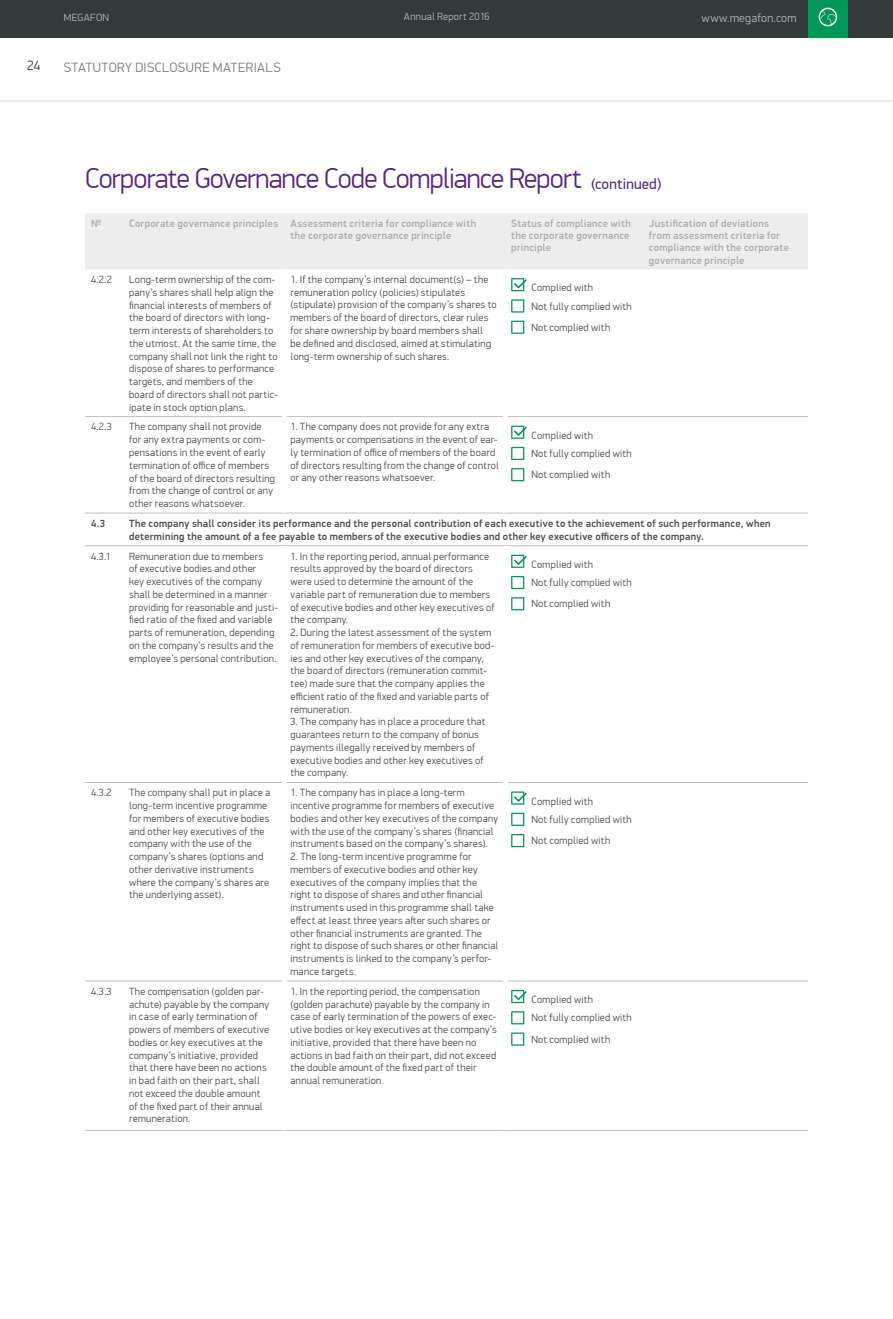
<style>
.page{position:relative;width:893px;height:1319px;background:#fff}
.page>*{position:absolute;margin:0;border:0;box-sizing:border-box;transform-origin:0 0}
.t1{font:300 28.5px "PF Din Display Pro";letter-spacing:-.03em;color:#582583}
.t2{font:300 13.5px "PF Din Display Pro";letter-spacing:.03em;color:#767c7f}
.t3{font:300 13.5px "PF Din Display Pro";color:#34393b}
.t4{font:300 12px "PF Din Display Pro";letter-spacing:.025em;color:#b2b7ba}
.t5{font:300 10.5px/12.8px "PF Din Display Pro";letter-spacing:.025em;color:#4a4a49}
.t6{font:500 10.5px/12px "PF Din Display Pro";letter-spacing:.025em;color:#adadad}
.t7{font:500 10.5px/12.8px "PF Din Display Pro";letter-spacing:.025em;color:#4a4a49}
.t8{font:300 10.5px "PF Din Display Pro";letter-spacing:.025em;color:#b2b7ba}
.s1{font-weight:400;font-size:15px}
</style>
<div class="page">
<div style="left:0;top:0;width:893px;height:38px;background:#34393b"></div>
<div style="left:808px;top:0;width:39px;height:38px;background:#009757"></div>
<svg style="left:819px;top:8px;width:18px;height:18px"></svg>
<hr style="left:0;top:101px;width:893px;height:1px;background:#dadada">
<div style="left:85px;top:214px;width:723px;height:55px;background:#ededed"></div>
<hr style="left:85px;top:512px;width:38px;height:1px;background:#bebebe">
<hr style="left:123px;top:512px;width:161px;height:1px;background:#bebebe">
<hr style="left:284px;top:512px;width:221px;height:1px;background:#bebebe">
<hr style="left:505px;top:512px;width:138px;height:1px;background:#bebebe">
<hr style="left:643px;top:512px;width:165px;height:1px;background:#bebebe">
<hr style="left:85px;top:545px;width:38px;height:1px;background:#bebebe">
<hr style="left:123px;top:545px;width:161px;height:1px;background:#bebebe">
<hr style="left:284px;top:545px;width:221px;height:1px;background:#bebebe">
<hr style="left:505px;top:545px;width:138px;height:1px;background:#bebebe">
<hr style="left:643px;top:545px;width:165px;height:1px;background:#bebebe">
<hr style="left:85px;top:1129px;width:38px;height:1px;background:#bebebe">
<hr style="left:123px;top:1129px;width:161px;height:1px;background:#bebebe">
<hr style="left:284px;top:1129px;width:221px;height:1px;background:#bebebe">
<hr style="left:505px;top:1129px;width:138px;height:1px;background:#bebebe">
<hr style="left:643px;top:1129px;width:165px;height:1px;background:#bebebe">
<hr style="left:85px;top:416px;width:38px;height:1px;background:#bebebe">
<hr style="left:123px;top:416px;width:159px;height:1px;background:#bebebe">
<hr style="left:287px;top:416px;width:216px;height:1px;background:#bebebe">
<hr style="left:507px;top:416px;width:136px;height:1px;background:#bebebe">
<hr style="left:643px;top:416px;width:165px;height:1px;background:#bebebe">
<hr style="left:85px;top:782px;width:38px;height:1px;background:#bebebe">
<hr style="left:123px;top:782px;width:159px;height:1px;background:#bebebe">
<hr style="left:287px;top:782px;width:216px;height:1px;background:#bebebe">
<hr style="left:507px;top:782px;width:136px;height:1px;background:#bebebe">
<hr style="left:643px;top:782px;width:165px;height:1px;background:#bebebe">
<hr style="left:85px;top:980px;width:38px;height:1px;background:#bebebe">
<hr style="left:123px;top:980px;width:159px;height:1px;background:#bebebe">
<hr style="left:287px;top:980px;width:216px;height:1px;background:#bebebe">
<hr style="left:507px;top:980px;width:136px;height:1px;background:#bebebe">
<hr style="left:643px;top:980px;width:165px;height:1px;background:#bebebe">
<svg style="left:511px;top:278px;width:16px;height:13px"></svg>
<svg style="left:511px;top:299px;width:13px;height:13px"></svg>
<svg style="left:511px;top:320px;width:13px;height:14px"></svg>
<svg style="left:511px;top:425px;width:16px;height:13px"></svg>
<svg style="left:511px;top:447px;width:13px;height:13px"></svg>
<svg style="left:511px;top:468px;width:13px;height:13px"></svg>
<svg style="left:511px;top:554px;width:16px;height:13px"></svg>
<svg style="left:511px;top:576px;width:13px;height:13px"></svg>
<svg style="left:511px;top:597px;width:13px;height:13px"></svg>
<svg style="left:511px;top:791px;width:16px;height:13px"></svg>
<svg style="left:511px;top:812px;width:13px;height:13px"></svg>
<svg style="left:511px;top:834px;width:13px;height:13px"></svg>
<svg style="left:511px;top:990px;width:16px;height:12px"></svg>
<svg style="left:511px;top:1011px;width:13px;height:13px"></svg>
<svg style="left:511px;top:1032px;width:13px;height:13px"></svg>
<p class="t3" style="left:27px;top:58px;width:15px">24</p>
<p class="t8" style="left:404px;top:11px;width:87px">Annual Report 2016</p>
<p class="t8" style="left:64px;top:12px;width:47px">MEGAFON</p>
<p class="t4" style="left:702px;top:11px;width:96px">www.megafon.com</p>
<p class="t2" style="left:64px;top:59px;width:218px">STATUTORY DISCLOSURE MATERIALS</p>
<h1 class="t1" style="left:85px;top:162px;width:578px">Corporate Governance Code Compliance Report <span class="s1">(continued)</span></h1>
<p class="t6" style="left:91px;top:218px;width:11px">№</p>
<p class="t6" style="left:290px;top:218px;width:187px;text-indent:-161px">Corporate governance principles Assessment criteria for compliance with the corporate governance principle</p>
<p class="t6" style="left:511px;top:218px;width:121px">Status of compliance with the corporate governance principle</p>
<p class="t6" style="left:649px;top:218px;width:141px">Justification of deviations from assessment criteria for compliance with the corporate governance principle</p>
<p class="t5" style="left:91px;top:273px;width:22px">4.2.2</p>
<p class="t5" style="left:129px;top:273px;width:150px">Long-term ownership of the com&shy;pany’s shares shall help align the financial interests of members of the board of directors with long&shy;term interests of shareholders to the utmost. At the same time, the company shall not link the right to dispose of shares to performance targets, and members of the board of directors shall not partic&shy;ipate in stock option plans.</p>
<p class="t5" style="left:290px;top:273px;width:208px">1. If the company’s internal document(s) – the remuneration policy (policies) stipulates (stipulate) provision of the company’s shares to members of the board of directors, clear rules for share ownership by board members shall<br>be defined and disclosed, aimed at stimulating long-term ownership of such shares.</p>
<p class="t5" style="left:531px;top:279px;width:102px;line-height:18.3px">Complied with<br>Not fully complied with</p>
<p class="t5" style="left:531px;top:321px;width:80px">Not complied with</p>
<p class="t5" style="left:91px;top:420px;width:22px">4.2.3</p>
<p class="t5" style="left:129px;top:420px;width:147px">The company shall not provide for any extra payments or com&shy;pensations in the event of early termination of office of members of the board of directors resulting from the change of control or any other reasons whatsoever.</p>
<p class="t5" style="left:290px;top:420px;width:210px">1. The company does not provide for any extra payments or compensations in the event of ear&shy;ly termination of office of members of the board of directors resulting from the change of control or any other reasons whatsoever.</p>
<p class="t5" style="left:531px;top:426px;width:102px;line-height:18.3px">Complied with<br>Not fully complied with</p>
<p class="t5" style="left:531px;top:468px;width:80px">Not complied with</p>
<p class="t7" style="left:91px;top:517px;width:16px">4.3</p>
<p class="t7" style="left:129px;top:517px;width:643px">The company shall consider its performance and the personal contribution of each executive to the achievement of such performance, when determining the amount of a fee payable to members of the executive bodies and other key executive officers of the company.</p>
<p class="t5" style="left:91px;top:549px;width:21px">4.3.1</p>
<p class="t5" style="left:129px;top:549px;width:151px">Remuneration due to members<br>of executive bodies and other<br>key executives of the company shall be determined in a manner providing for reasonable and justi&shy;fied ratio of the fixed and variable parts of remuneration, depending on the company’s results and the employee’s personal contribution.</p>
<p class="t5" style="left:290px;top:549px;width:205px">1. In the reporting period, annual performance results approved by the board of directors were used to determine the amount of the variable part of remuneration due to members of executive bodies and other key executives of the company.</p>
<p class="t5" style="left:531px;top:555px;width:102px;line-height:18.3px">Complied with<br>Not fully complied with</p>
<p class="t5" style="left:531px;top:597px;width:80px">Not complied with</p>
<p class="t5" style="left:290px;top:626px;width:206px">2. During the latest assessment of the system of remuneration for members of executive bod&shy;ies and other key executives of the company, the board of directors (remuneration commit&shy;tee) made sure that the company applies the efficient ratio of the fixed and variable parts of remuneration.</p>
<p class="t5" style="left:290px;top:715px;width:196px">3. The company has in place a procedure that guarantees return to the company of bonus payments illegally received by members of executive bodies and other key executives of the company.</p>
<p class="t5" style="left:91px;top:786px;width:22px">4.3.2</p>
<p class="t5" style="left:129px;top:786px;width:143px">The company shall put in place a long-term incentive programme for members of executive bodies and other key executives of the company with the use of the company’s shares (options and other derivative instruments where the company’s shares are the underlying asset).</p>
<p class="t5" style="left:290px;top:786px;width:209px">1. The company has in place a long-term incentive programme for members of executive bodies and other key executives of the company with the use of the company’s shares (financial instruments based on the company’s shares).</p>
<p class="t5" style="left:290px;top:850px;width:209px">2. The long-term incentive programme for members of executive bodies and other key executives of the company implies that the right to dispose of shares and other financial instruments used in this programme shall take effect at least three years after such shares or other financial instruments are granted. The right to dispose of such shares or other financial instruments is linked to the company’s perfor&shy;mance targets.</p>
<p class="t5" style="left:531px;top:792px;width:102px;line-height:18.3px">Complied with<br>Not fully complied with</p>
<p class="t5" style="left:531px;top:834px;width:80px">Not complied with</p>
<p class="t5" style="left:91px;top:984px;width:22px">4.3.3</p>
<p class="t5" style="left:129px;top:984px;width:142px">The compensation (golden par&shy;achute) payable by the company in case of early termination of powers of members of executive bodies or key executives at the company’s initiative, provided that there have been no actions in bad faith on their part, shall not exceed the double amount of the fixed part of their annual remuneration.</p>
<p class="t5" style="left:290px;top:984px;width:208px">1. In the reporting period, the compensation (golden parachute) payable by the company in case of early termination of the powers of exec&shy;utive bodies or key executives at the company’s initiative, provided that there have been no actions in bad faith on their part, did not exceed the double amount of the fixed part of their annual remuneration.</p>
<p class="t5" style="left:531px;top:990px;width:102px;line-height:18.3px">Complied with<br>Not fully complied with</p>
<p class="t5" style="left:531px;top:1032px;width:80px">Not complied with</p>
</div>
